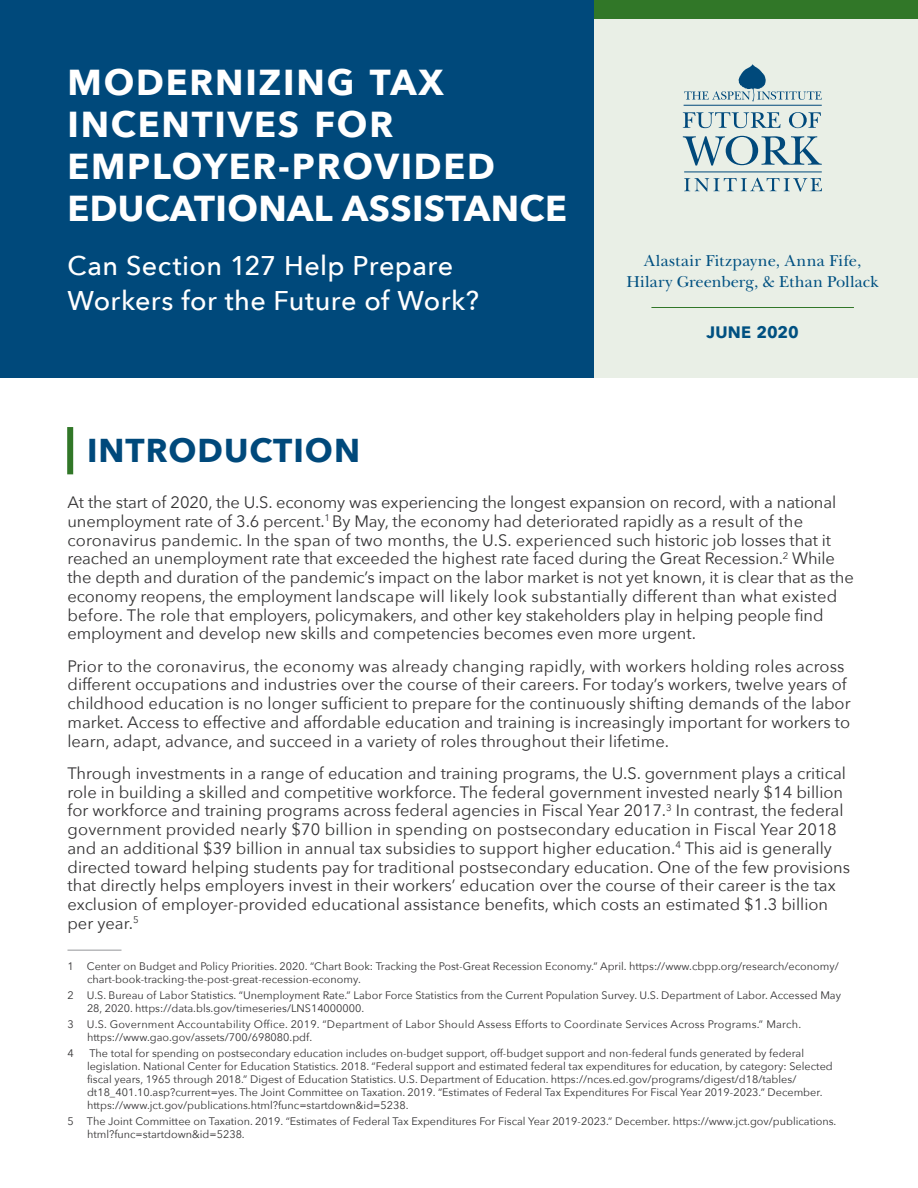
<style>
.page{position:relative;width:918px;height:1188px;background:#fff}
.page>*{position:absolute;margin:0;border:0;box-sizing:border-box;transform-origin:0 0}
.Title_Header{font:700 36px/42px "Avenir Next";letter-spacing:.05em;color:#fff}
.Section_Header{font:700 33px "Avenir Next";letter-spacing:.03em;color:#00497b}
.Title_Header-2{font:500 27px/34.5px "Avenir Next";letter-spacing:.015em;color:#fff}
.Paragraph_1{font:16.5px/18.8px "Avenir Next";color:#333233}
.t1{font:16.5px/21px "New Baskerville";letter-spacing:.01em;color:#005081;text-align:center}
.t2{font:700 16.5px "Avenir Next";letter-spacing:.005em;color:#005081}
.Footnote{font:10.8px/13.2px "Avenir Next";color:#333233}
.Footnote-2{font:10.8px/13.2px "Avenir Next";letter-spacing:.02em;color:#333233}
</style>
<div class="page">
<div style="left:594px;top:0;width:324px;height:378px;background:#e9efe6"></div>
<div style="left:0;top:0;width:918px;height:19px;background:#317728"></div>
<div style="left:0;top:0;width:594px;height:378px;background:#00497b"></div>
<div style="left:67px;top:427px;width:6px;height:47px;background:#317728"></div>
<hr style="left:68px;top:950px;width:54px;height:1px;background:#939598">
<svg style="left:683px;top:112px;width:97px;height:16px"></svg>
<svg style="left:789px;top:112px;width:32px;height:16px"></svg>
<svg style="left:683px;top:136px;width:139px;height:30px"></svg>
<svg style="left:684px;top:64px;width:138px;height:38px"></svg>
<hr style="left:684px;top:105px;width:138px;height:1px;background:#00497b">
<svg style="left:684px;top:178px;width:138px;height:14px"></svg>
<hr style="left:684px;top:172px;width:138px;height:1px;background:#00497b">
<hr style="left:651px;top:307px;width:203px;height:1px;background:#317728">
<p class="Title_Header" style="left:68px;top:60px;width:501px">MODERNIZING TAX<br>INCENTIVES FOR<br>EMPLOYER-PROVIDED<br>EDUCATIONAL ASSISTANCE</p>
<p class="Title_Header-2" style="left:68px;top:248px;width:413px">Can Section 127 Help Prepare<br>Workers for the Future of Work?</p>
<p class="t1" style="left:626px;top:250px;width:254px">Alastair Fitzpayne, Anna Fife,<br>Hilary Greenberg, &amp; Ethan Pollack</p>
<p class="t2" style="left:707px;top:318px;width:94px">JUNE 2020</p>
<p class="Section_Header" style="left:87px;top:422px;width:275px">INTRODUCTION</p>
<p class="Paragraph_1" style="left:68px;top:492px;width:788px">At the start of 2020, the U.S. economy was experiencing the longest expansion on record, with a national unemployment rate of 3.6 percent.<sup>1</sup> By May, the economy had deteriorated rapidly as a result of the coronavirus pandemic. In the span of two months, the U.S. experienced such historic job losses that it reached an unemployment rate that exceeded the highest rate faced during the Great Recession.<sup>2</sup> While the depth and duration of the pandemic’s impact on the labor market is not yet known, it is clear that as the economy reopens, the employment landscape will likely look substantially different than what existed before. The role that employers, policymakers, and other key stakeholders play in helping people find employment and develop new skills and competencies becomes even more urgent.</p>
<p class="Paragraph_1" style="left:68px;top:656px;width:785px">Prior to the coronavirus, the economy was already changing rapidly, with workers holding roles across different occupations and industries over the course of their careers. For today’s workers, twelve years of childhood education is no longer sufficient to prepare for the continuously shifting demands of the labor market. Access to effective and affordable education and training is increasingly important for workers to learn, adapt, advance, and succeed in a variety of roles throughout their lifetime.</p>
<p class="Paragraph_1" style="left:68px;top:763px;width:784px">Through investments in a range of education and training programs, the U.S. government plays a critical role in building a skilled and competitive workforce. The federal government invested nearly $14 billion for workforce and training programs across federal agencies in Fiscal Year 2017.<sup>3</sup> In contrast, the federal government provided nearly $70 billion in spending on postsecondary education in Fiscal Year 2018 and an additional $39 billion in annual tax subsidies to support higher education.<sup>4</sup> This aid is generally directed toward helping students pay for traditional postsecondary education. One of the few provisions that directly helps employers invest in their workers’ education over the course of their career is the tax exclusion of employer-provided educational assistance benefits, which costs an estimated $1.3 billion per year.<sup>5</sup></p>
<p class="Footnote" style="left:87px;top:959px;width:753px;text-indent:-20px">1 Center on Budget and Policy Priorities. 2020. “Chart Book: Tracking the Post-Great Recession Economy.” April. https://www.cbpp.org/research/economy/ chart-book-tracking-the-post-great-recession-economy.</p>
<p class="Footnote" style="left:87px;top:988px;width:756px;text-indent:-20px">2 U.S. Bureau of Labor Statistics. “Unemployment Rate.” Labor Force Statistics from the Current Population Survey. U.S. Department of Labor. Accessed May<br>28, 2020. https://data.bls.gov/timeseries/LNS14000000.</p>
<p class="Footnote-2" style="left:87px;top:1017px;width:716px;text-indent:-20px">3 U.S. Government Accountability Office. 2019. “Department of Labor Should Assess Efforts to Coordinate Services Across Programs.” March. https://www.gao.gov/assets/700/698080.pdf.</p>
<p class="Footnote" style="left:68px;top:1046px;width:8px">4</p>
<p class="Footnote" style="left:87px;top:1046px;width:747px">The total for spending on postsecondary education includes on-budget support, off-budget support and non-federal funds generated by federal legislation. National Center for Education Statistics. 2018. “Federal support and estimated federal tax expenditures for education, by category: Selected fiscal years, 1965 through 2018.” Digest of Education Statistics. U.S. Department of Education. https://nces.ed.gov/programs/digest/d18/tables/ dt18_401.10.asp?current=yes. The Joint Committee on Taxation. 2019. “Estimates of Federal Tax Expenditures For Fiscal Year 2019-2023.” December. https://www.jct.gov/publications.html?func=startdown&amp;id=5238.</p>
<p class="Footnote" style="left:87px;top:1114px;width:751px;text-indent:-20px">5 The Joint Committee on Taxation. 2019. “Estimates of Federal Tax Expenditures For Fiscal Year 2019-2023.” December. https://www.jct.gov/publications. html?func=startdown&amp;id=5238.</p>
</div>
